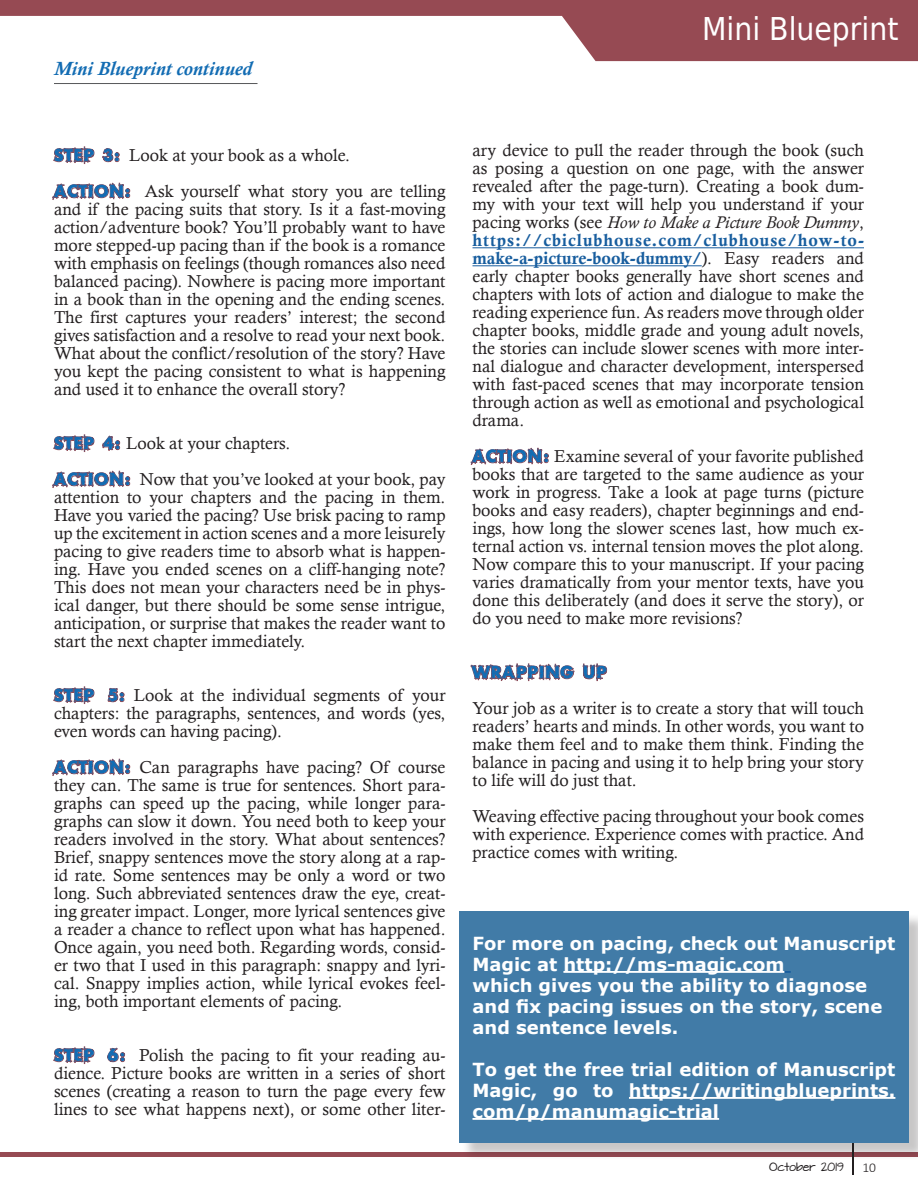
<style>
.page{position:relative;width:918px;height:1188px;background:#fff}
.page>*{position:absolute;margin:0;border:0;box-sizing:border-box;transform-origin:0 0}
.t1{font:31.5px "DejaVu Sans Condensed";color:#fff}
.t2{font:italic 700 19.5px "Calisto";color:#126cb3}
.t3{font:700 18px/21px "Verdana";color:#fff}
.t4{font:17.25px/18px "Calisto";color:#231f20;text-align:justify}
.t5{font:17.25px "Rough Draft";letter-spacing:.05em;color:#126cb3}
.t6{font:300 13.5px "Calibri";color:#231f20}
.t7{font:10.2px "Architects Daughter";color:#231f20}
.s1{font-family:"Rough Draft";color:#126cb3}
.s2{font-style:italic}
.s3{font-family:"Calis MT Bol";color:#175d9e}
</style>
<div class="page">
<svg style="left:0;top:0;width:918px;height:61px;fill:#964a53"></svg>
<hr style="left:0;top:1153px;width:918px;height:4px;background:#964a53">
<hr style="left:852px;top:1133px;width:2px;height:42px;background:#231f20">
<svg style="left:52px;top:146px;width:79px;height:54px"></svg>
<svg style="left:52px;top:434px;width:79px;height:54px"></svg>
<svg style="left:53px;top:686px;width:72px;height:18px"></svg>
<svg style="left:52px;top:758px;width:79px;height:18px"></svg>
<svg style="left:53px;top:1046px;width:73px;height:18px"></svg>
<hr style="left:472px;top:247px;width:392px;height:1px;background:#175d9e">
<hr style="left:472px;top:265px;width:230px;height:1px;background:#175d9e">
<svg style="left:470px;top:447px;width:79px;height:18px"></svg>
<svg style="left:470px;top:663px;width:105px;height:19px"></svg>
<svg style="left:582px;top:663px;width:26px;height:18px"></svg>
<hr style="left:54px;top:83px;width:204px;height:1px;background:#57585a">
<div style="left:461px;top:913px;width:457px;height:248px;background:#231f20;opacity:.25"></div>
<div style="left:459px;top:911px;width:450px;height:232px;background:#417ba7"></div>
<hr style="left:563px;top:971px;width:222px;height:2px;background:#fff">
<svg style="left:785px;top:971px;width:6px;height:2px"></svg>
<hr style="left:629px;top:1097px;width:266px;height:2px;background:#fff">
<hr style="left:472px;top:1118px;width:247px;height:2px;background:#fff">
<p class="t2" style="left:54px;top:57px;width:200px">Mini Blueprint continued</p>
<p class="t1" style="left:702px;top:4px;width:198px">Mini Blueprint</p>
<p class="t4" style="left:54px;top:146px;width:297px"><span class="s1">STEP 3:</span> Look at your book as a whole.</p>
<p class="t4" style="left:54px;top:182px;width:393px"><span class="s1">ACTION:</span> Ask yourself what story you are telling and if the pacing suits that story. Is it a fast-moving action/adventure book? You’ll probably want to have more stepped-up pacing than if the book is a romance with emphasis on feelings (though romances also need balanced pacing). Nowhere is pacing more important in a book than in the opening and the ending scenes.<br>The first captures your readers’ interest; the second gives satisfaction and a resolve to read your next book.<br>What about the conflict/resolution of the story? Have you kept the pacing consistent to what is happening and used it to enhance the overall story?</p>
<p class="t4" style="left:54px;top:434px;width:238px"><span class="s1">STEP 4:</span> Look at your chapters.</p>
<p class="t4" style="left:54px;top:470px;width:393px"><span class="s1">ACTION:</span> Now that you’ve looked at your book, pay attention to your chapters and the pacing in them.<br>Have you varied the pacing? Use brisk pacing to ramp up the excitement in action scenes and a more leisurely pacing to give readers time to absorb what is happen&shy;ing. Have you ended scenes on a cliff-hanging note?<br>This does not mean your characters need be in phys&shy;ical danger, but there should be some sense intrigue, anticipation, or surprise that makes the reader want to start the next chapter immediately.</p>
<p class="t4" style="left:54px;top:686px;width:393px"><span class="s1">STEP 5:</span> Look at the individual segments of your chapters: the paragraphs, sentences, and words (yes, even words can having pacing).</p>
<p class="t4" style="left:54px;top:758px;width:393px"><span class="s1">ACTION:</span> Can paragraphs have pacing? Of course they can. The same is true for sentences. Short para&shy;graphs can speed up the pacing, while longer para&shy;graphs can slow it down. You need both to keep your readers involved in the story. What about sentences?<br>Brief, snappy sentences move the story along at a rap&shy;id rate. Some sentences may be only a word or two long. Such abbreviated sentences draw the eye, creat&shy;ing greater impact. Longer, more lyrical sentences give a reader a chance to reflect upon what has happened.<br>Once again, you need both. Regarding words, consid&shy;er two that I used in this paragraph: snappy and lyri&shy;cal. Snappy implies action, while lyrical evokes feel&shy;ing, both important elements of pacing.</p>
<p class="t4" style="left:54px;top:1046px;width:393px"><span class="s1">STEP 6:</span> Polish the pacing to fit your reading au&shy;dience. Picture books are written in a series of short scenes (creating a reason to turn the page every few lines to see what happens next), or some other liter-</p>
<p class="t4" style="left:472px;top:141px;width:393px">ary device to pull the reader through the book (such as posing a question on one page, with the answer revealed after the page-turn). Creating a book dum&shy;my with your text will help you understand if your pacing works (see <span class="s2">How to Make a Picture Book Dummy</span>, <span class="s3">https://cbiclubhouse.com/clubhouse/how-to&shy;make-a-picture-book-dummy/</span>). Easy readers and early chapter books generally have short scenes and chapters with lots of action and dialogue to make the reading experience fun. As readers move through older chapter books, middle grade and young adult novels, the stories can include slower scenes with more inter&shy;nal dialogue and character development, interspersed with fast-paced scenes that may incorporate tension through action as well as emotional and psychological drama.</p>
<p class="t4" style="left:472px;top:447px;width:393px"><span class="s1">ACTION:</span> Examine several of your favorite published books that are targeted to the same audience as your work in progress. Take a look at page turns (picture books and easy readers), chapter beginnings and end&shy;ings, how long the slower scenes last, how much ex&shy;ternal action vs. internal tension moves the plot along.<br>Now compare this to your manuscript. If your pacing varies dramatically from your mentor texts, have you done this deliberately (and does it serve the story), or do you need to make more revisions?</p>
<p class="t5" style="left:472px;top:661px;width:136px">WRAPPING UP</p>
<p class="t4" style="left:472px;top:699px;width:393px">Your job as a writer is to create a story that will touch readers’ hearts and minds. In other words, you want to make them feel and to make them think. Finding the balance in pacing and using it to help bring your story to life will do just that.</p>
<p class="t4" style="left:472px;top:807px;width:393px">Weaving effective pacing throughout your book comes with experience. Experience comes with practice. And practice comes with writing.</p>
<p class="t3" style="left:472px;top:932px;width:424px">For more on pacing, check out Manuscript<br>Magic at http://ms-magic.com</p>
<p class="t3" style="left:472px;top:974px;width:396px">which gives you the ability to diagnose</p>
<p class="t3" style="left:472px;top:995px;width:411px">and fix pacing issues on the story, scene</p>
<p class="t3" style="left:472px;top:1016px;width:207px">and sentence levels.</p>
<p class="t3" style="left:472px;top:1058px;width:424px;text-align:justify">To get the free trial edition of Manuscript Magic, go to https://writingblueprints. com/p/manumagic-trial</p>
<p class="t7" style="left:769px;top:1159px;width:76px">October 2019</p>
<p class="t6" style="left:862px;top:1159px;width:15px">10</p>
</div>
